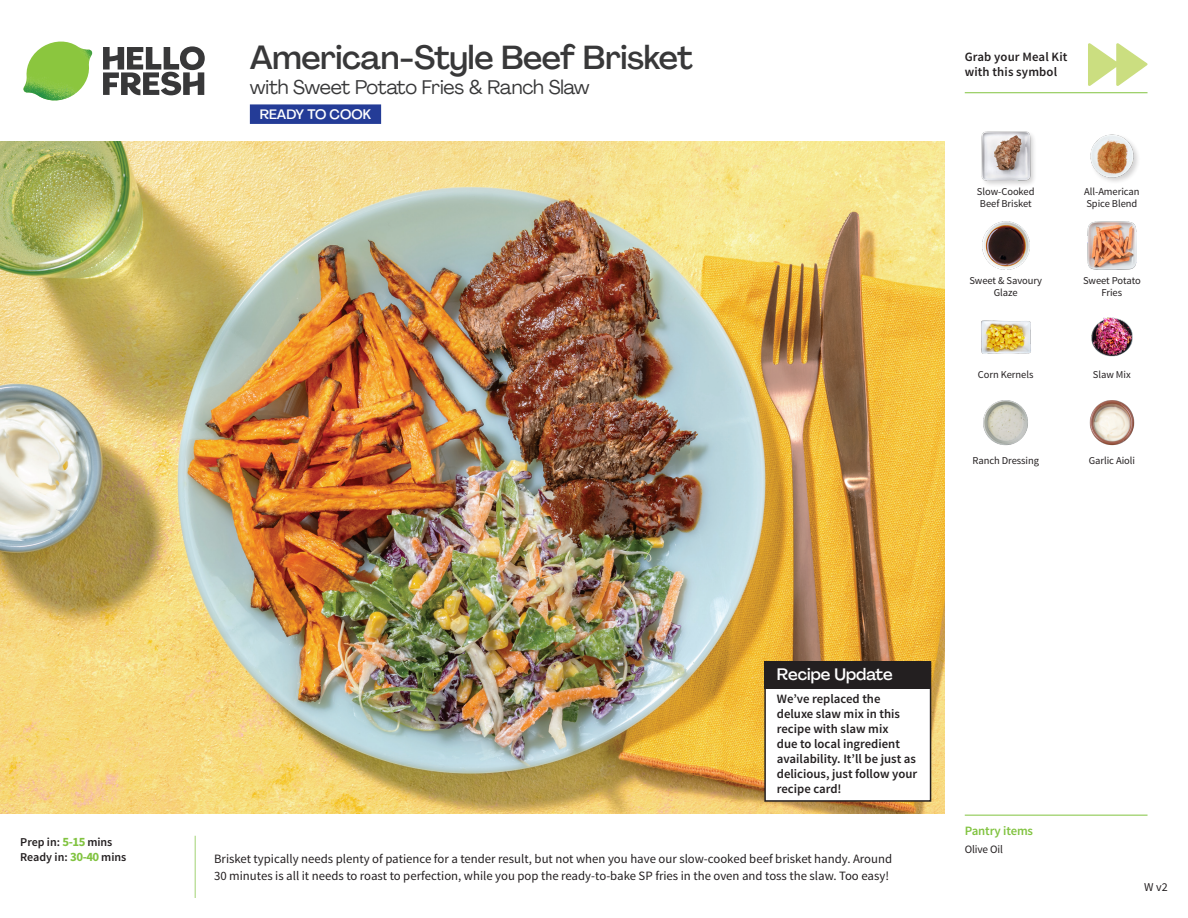
<style>
.page{position:relative;width:1188px;height:918px;background:#fff}
.page>*{position:absolute;margin:0;border:0;box-sizing:border-box;transform-origin:0 0}
._15_Titel_UK{font:500 33px "Agrandir";letter-spacing:-.01em;color:#383839}
._15_Titel_UK-2{font:19.5px "Agrandir";letter-spacing:-.01em;color:#383839}
.Steps_Text_AU{font:500 16.5px "Agrandir";color:#fff}
.t1{font:500 13.5px "Agrandir";color:#fff}
.Step_6_Text_AU{font:12.75px/16.5px "Source Sans Pro";color:#231f20}
.Steps_Text_AU-2{font:600 12.75px/15px "Source Sans Pro";color:#231f20}
._04_Headers_Front{font:600 12.75px "Source Sans Pro";letter-spacing:-.01em;color:#81c340}
._04_Intro{font:600 12px "Source Sans Pro";color:#231f20}
.t2{font:12px "Source Sans Pro";color:#231f20}
._05_Pantry{font:11.25px "Source Sans Pro";letter-spacing:-.01em;color:#231f20}
._18_FRONT_ingredients{font:10.5px/12px "Source Sans Pro";letter-spacing:-.005em;color:#231f20;text-align:center}
.s1{font-weight:700;font-size:12.75px;color:#81c340}
</style>
<div class="page">
<svg style="left:103px;top:46px;width:102px;height:49px"></svg>
<img style="left:23px;top:42px;width:69px;height:59px">
<img style="left:0;top:142px;width:945px;height:672px">
<div style="left:250px;top:104px;width:131px;height:20px;background:#243c97"></div>
<svg style="left:1088px;top:43px;width:60px;height:43px"></svg>
<img style="left:981px;top:320px;width:50px;height:34px">
<img style="left:1089px;top:400px;width:46px;height:46px">
<img style="left:983px;top:400px;width:45px;height:46px">
<img style="left:1091px;top:317px;width:42px;height:40px">
<img style="left:982px;top:221px;width:48px;height:49px">
<img style="left:1088px;top:221px;width:48px;height:49px">
<div style="left:981px;top:130px;width:56px;height:57px;background:#231f20;opacity:.2"></div>
<img style="left:981px;top:131px;width:50px;height:50px">
<img style="left:1090px;top:134px;width:48px;height:48px">
<div style="left:765px;top:662px;width:166px;height:139px;background:#fff"></div>
<div style="left:764px;top:661px;width:167px;height:141px;border:2px solid #231f20"></div>
<div style="left:764px;top:661px;width:167px;height:28px;background:#231f20"></div>
<hr style="left:965px;top:815px;width:183px;height:1px;background:#81c340">
<hr style="left:965px;top:92px;width:183px;height:1px;background:#81c340">
<p class="_04_Intro" style="left:20px;top:835px;width:94px">Prep in: <span class="s1">5-15</span> mins</p>
<p class="_04_Intro" style="left:20px;top:850px;width:108px">Ready in: <span class="s1">30-40</span> mins</p>
<p class="_15_Titel_UK" style="left:250px;top:37px;width:445px">American-Style Beef Brisket</p>
<p class="_15_Titel_UK-2" style="left:250px;top:75px;width:341px">with Sweet Potato Fries &amp; Ranch Slaw</p>
<p class="t1" style="left:260px;top:106px;width:113px">READY TO COOK</p>
<p class="Steps_Text_AU-2" style="left:965px;top:50px;width:104px">Grab your Meal Kit with this symbol</p>
<p class="_18_FRONT_ingredients" style="left:977px;top:186px;width:59px;text-align:left">Slow-Cooked<br>Beef Brisket</p>
<p class="_18_FRONT_ingredients" style="left:969px;top:275px;width:74px">Sweet &amp; Savoury<br>Glaze</p>
<p class="_18_FRONT_ingredients" style="left:1084px;top:186px;width:57px;text-align:left">All-American<br>Spice Blend</p>
<p class="_18_FRONT_ingredients" style="left:1083px;top:275px;width:59px">Sweet Potato<br>Fries</p>
<p class="_18_FRONT_ingredients" style="left:978px;top:369px;width:57px">Corn Kernels</p>
<p class="_18_FRONT_ingredients" style="left:1093px;top:369px;width:39px">Slaw Mix</p>
<p class="_18_FRONT_ingredients" style="left:972px;top:454px;width:68px">Ranch Dressing</p>
<p class="_18_FRONT_ingredients" style="left:1089px;top:454px;width:48px">Garlic Aioli</p>
<p class="Steps_Text_AU" style="left:777px;top:664px;width:117px">Recipe Update</p>
<p class="Steps_Text_AU-2" style="left:777px;top:692px;width:142px">We’ve replaced the deluxe slaw mix in this recipe with slaw mix<br>due to local ingredient availability. It’ll be just as delicious, just follow your recipe card!</p>
<p class="Step_6_Text_AU" style="left:214px;top:851px;width:680px">Brisket typically needs plenty of patience for a tender result, but not when you have our slow-cooked beef brisket handy. Around<br>30 minutes is all it needs to roast to perfection, while you pop the ready-to-bake SP fries in the oven and toss the slaw. Too easy!</p>
<p class="_04_Headers_Front" style="left:965px;top:822px;width:70px">Pantry items</p>
<p class="_05_Pantry" style="left:965px;top:842px;width:40px">Olive Oil</p>
<p class="t2" style="left:1144px;top:879px;width:25px">W v2</p>
</div>
